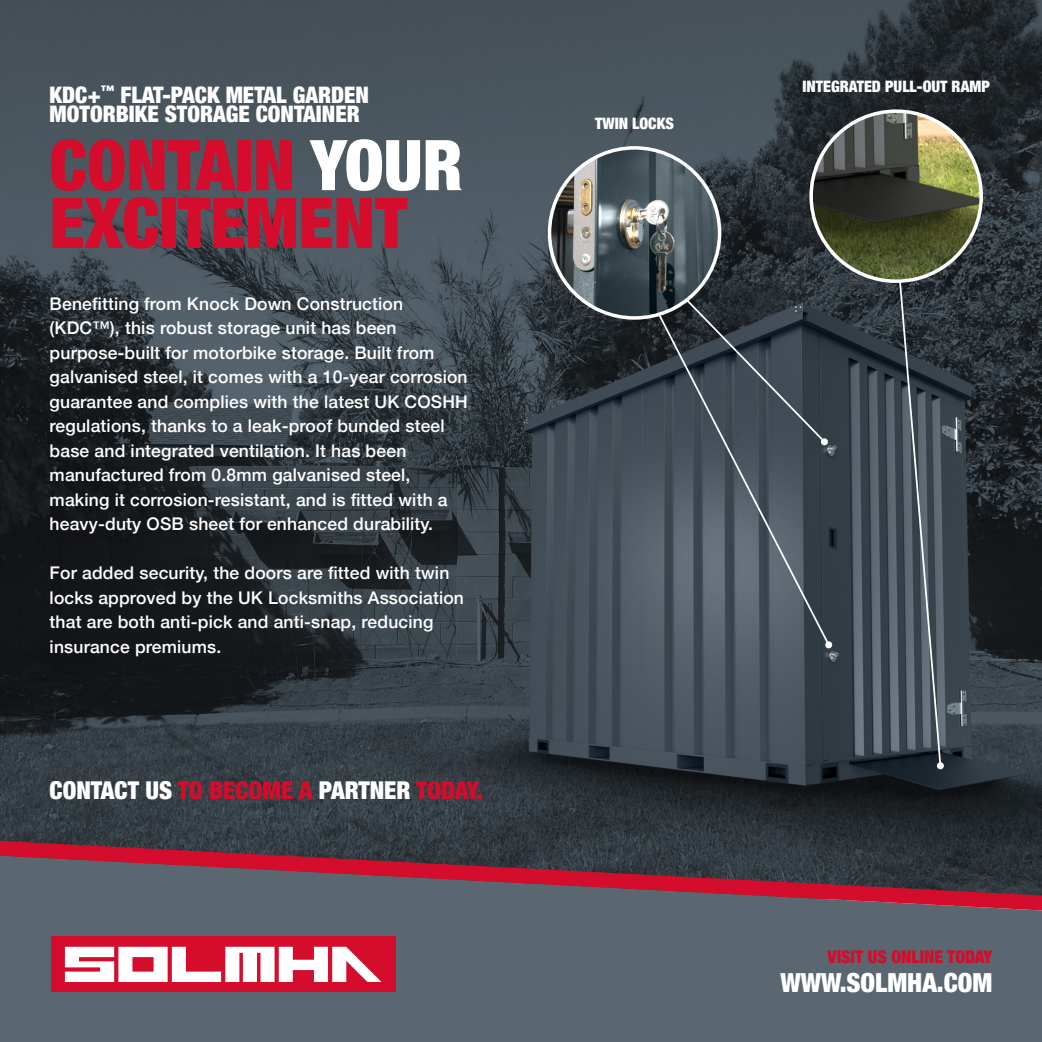
<style>
.page{position:relative;width:1042px;height:1042px;background:#fff}
.page>*{position:absolute;margin:0;border:0;box-sizing:border-box;transform-origin:0 0}
.t1{font:900 condensed 70px/57.8px "Helvetica Neue";color:#d30d2b}
.t2{font:900 condensed 26.25px "Helvetica Neue";color:#fff}
.t3{font:900 condensed 24.5px "Helvetica Neue";color:#fff}
.t4{font:900 condensed 22.75px/19.2px "Helvetica Neue";color:#fff}
.t5{font:500 17.5px/24.5px "Helvetica Neue";letter-spacing:.01em;color:#fff}
.t6{font:900 condensed 17.5px "Helvetica Neue";color:#d30d2b}
.t7{font:900 condensed 15.75px "Helvetica Neue";color:#fff}
.s1{color:#fff}
.s2{color:#d30d2b}
</style>
<div class="page">
<img style="left:0;top:0;width:1042px;height:841px">
<svg style="left:896px;top:266px;width:48px;height:504px"></svg>
<img style="left:811px;top:111px;width:170px;height:170px;border-radius:85px">
<div style="left:809px;top:109px;width:174px;height:174px;border:4px solid #fff;border-radius:50%"></div>
<svg style="left:682px;top:296px;width:145px;height:8px"></svg>
<svg style="left:653px;top:304px;width:178px;height:343px"></svg>
<svg style="left:825px;top:641px;width:7px;height:8px"></svg>
<img style="left:549px;top:148px;width:170px;height:170px;border-radius:85px">
<div style="left:548px;top:146px;width:173px;height:174px;border:4px solid #fff;border-radius:50%"></div>
<div style="left:0;top:910px;width:1042px;height:132px;background:#5a6670"></div>
<svg style="left:0;top:841px;width:1042px;height:69px"></svg>
<div style="left:51px;top:936px;width:344px;height:56px;background:#d30d2b"></div>
<svg style="left:65px;top:947px;width:316px;height:35px"></svg>
<p class="t4" style="left:50px;top:84px;width:321px">KDC+<sup>™</sup> FLAT-PACK METAL GARDEN<br>MOTORBIKE STORAGE CONTAINER</p>
<p class="t1" style="left:50px;top:132px;width:415px">CONTAIN <span class="s1">YOUR<br></span>EXCITEMENT</p>
<p class="t5" style="left:50px;top:290px;width:420px">Benefitting from Knock Down Construction (KDC™), this robust storage unit has been purpose-built for motorbike storage. Built from galvanised steel, it comes with a 10-year corrosion guarantee and complies with the latest UK COSHH regulations, thanks to a leak-proof bunded steel base and integrated ventilation. It has been manufactured from 0.8mm galvanised steel, making it corrosion-resistant, and is fitted with a heavy-duty OSB sheet for enhanced durability.</p>
<p class="t5" style="left:50px;top:559px;width:416px">For added security, the doors are fitted with twin locks approved by the UK Locksmiths Association that are both anti-pick and anti-snap, reducing insurance premiums.</p>
<p class="t3" style="left:50px;top:770px;width:435px">CONTACT US <span class="s2">TO BECOME A</span> PARTNER <span class="s2">TODAY.</span></p>
<p class="t7" style="left:595px;top:111px;width:80px">TWIN LOCKS</p>
<p class="t7" style="left:802px;top:74px;width:189px">INTEGRATED PULL-OUT RAMP</p>
<p class="t6" style="left:827px;top:942px;width:166px">VISIT US ONLINE TODAY</p>
<p class="t2" style="left:780px;top:961px;width:213px">WWW.SOLMHA.COM</p>
</div>
